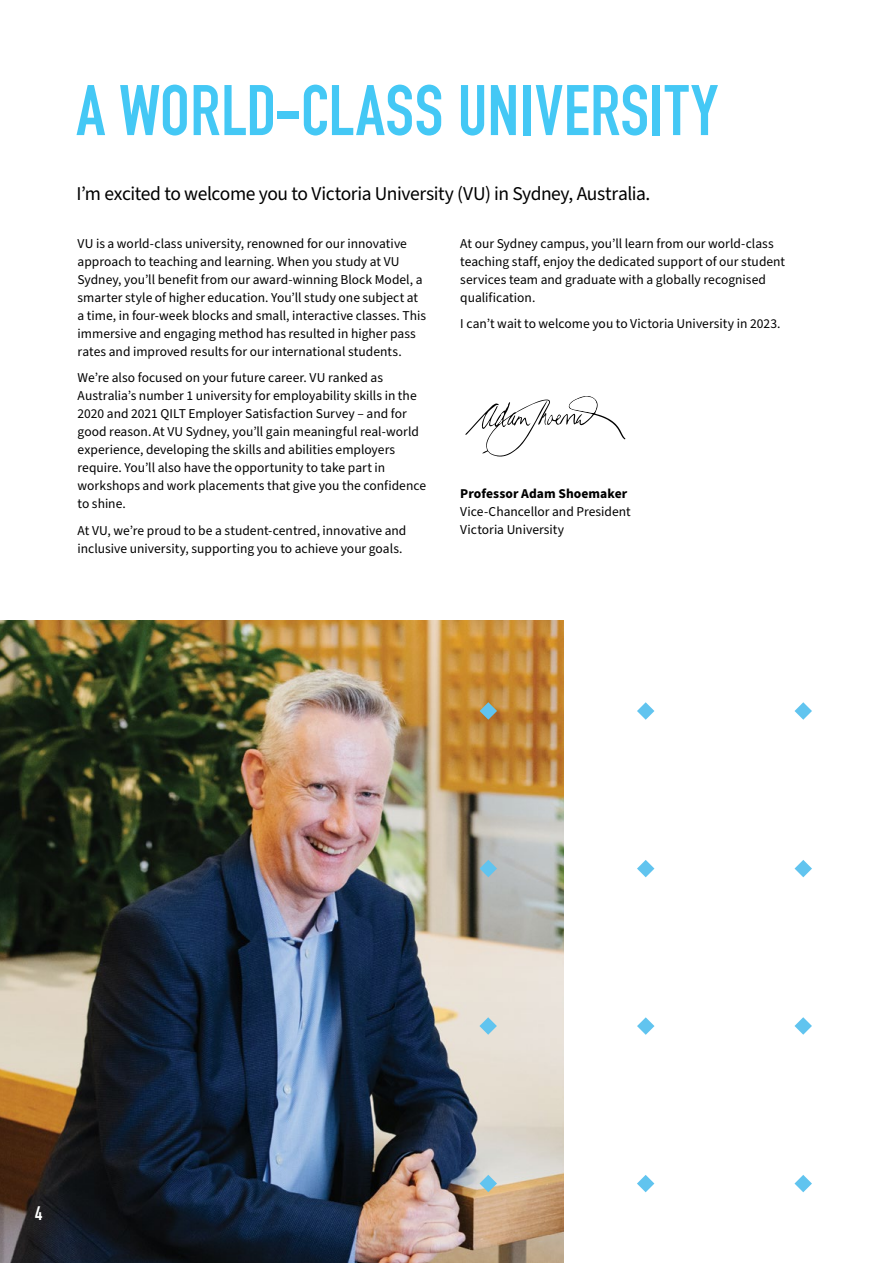
<style>
.page{position:relative;width:893px;height:1263px;background:#fff}
.page>*{position:absolute;margin:0;border:0;box-sizing:border-box;transform-origin:0 0}
.t1{font:75px "Engschrift DIND";letter-spacing:.005em;color:#44c8f5}
.t2{font:19.5px "Source Sans Pro";letter-spacing:-.025em;color:#000}
.t3{font:19.35px "DIN Engschrift LT Pro";color:#fff}
.t4{font:13.5px/18px "Source Sans Pro";color:#000}
.t5{font:700 13.5px "Source Sans Pro";letter-spacing:.005em;color:#000}
</style>
<div class="page">
<svg style="left:465px;top:396px;width:161px;height:61px"></svg>
<img style="left:0;top:620px;width:564px;height:643px">
<svg style="left:480px;top:702px;width:17px;height:18px"></svg>
<svg style="left:480px;top:860px;width:17px;height:17px"></svg>
<svg style="left:479px;top:1017px;width:18px;height:18px"></svg>
<svg style="left:480px;top:1175px;width:17px;height:17px"></svg>
<svg style="left:637px;top:702px;width:17px;height:18px"></svg>
<svg style="left:637px;top:860px;width:17px;height:17px"></svg>
<svg style="left:637px;top:1017px;width:17px;height:18px"></svg>
<svg style="left:637px;top:1175px;width:17px;height:17px"></svg>
<svg style="left:794px;top:702px;width:18px;height:18px"></svg>
<svg style="left:794px;top:860px;width:18px;height:17px"></svg>
<svg style="left:794px;top:1017px;width:18px;height:18px"></svg>
<svg style="left:794px;top:1175px;width:18px;height:17px"></svg>
<hr style="left:892px;top:588px;width:1px;height:675px;background:#e6e7e8">
<hr style="left:892px;top:0;width:1px;height:657px;background:#000">
<h1 class="t1" style="left:77px;top:70px;width:643px">A WORLD-CLASS UNIVERSITY</h1>
<h2 class="t2" style="left:77px;top:181px;width:575px">I’m excited to welcome you to Victoria University (VU) in Sydney, Australia.</h2>
<p class="t4" style="left:78px;top:235px;width:350px">VU is a world-class university, renowned for our innovative approach to teaching and learning. When you study at VU Sydney, you’ll benefit from our award-winning Block Model, a smarter style of higher education. You’ll study one subject at a time, in four-week blocks and small, interactive classes. This immersive and engaging method has resulted in higher pass rates and improved results for our international students.</p>
<p class="t4" style="left:78px;top:369px;width:350px">We’re also focused on your future career. VU ranked as Australia’s number 1 university for employability skills in the 2020 and 2021 QILT Employer Satisfaction Survey – and for good reason. At VU Sydney, you’ll gain meaningful real-world experience, developing the skills and abilities employers require. You’ll also have the opportunity to take part in workshops and work placements that give you the confidence to shine.</p>
<p class="t4" style="left:78px;top:522px;width:330px">At VU, we’re proud to be a student-centred, innovative and inclusive university, supporting you to achieve your goals.</p>
<p class="t4" style="left:460px;top:235px;width:326px">At our Sydney campus, you’ll learn from our world-class teaching staff, enjoy the dedicated support of our student services team and graduate with a globally recognised qualification.</p>
<p class="t4" style="left:460px;top:315px;width:322px">I can’t wait to welcome you to Victoria University in 2023.</p>
<p class="t5" style="left:460px;top:484px;width:169px">Professor Adam Shoemaker</p>
<p class="t4" style="left:460px;top:503px;width:172px">Vice-Chancellor and President<br>Victoria University</p>
<h3 class="t3" style="left:35px;top:1202px;width:9px">4</h3>
</div>
